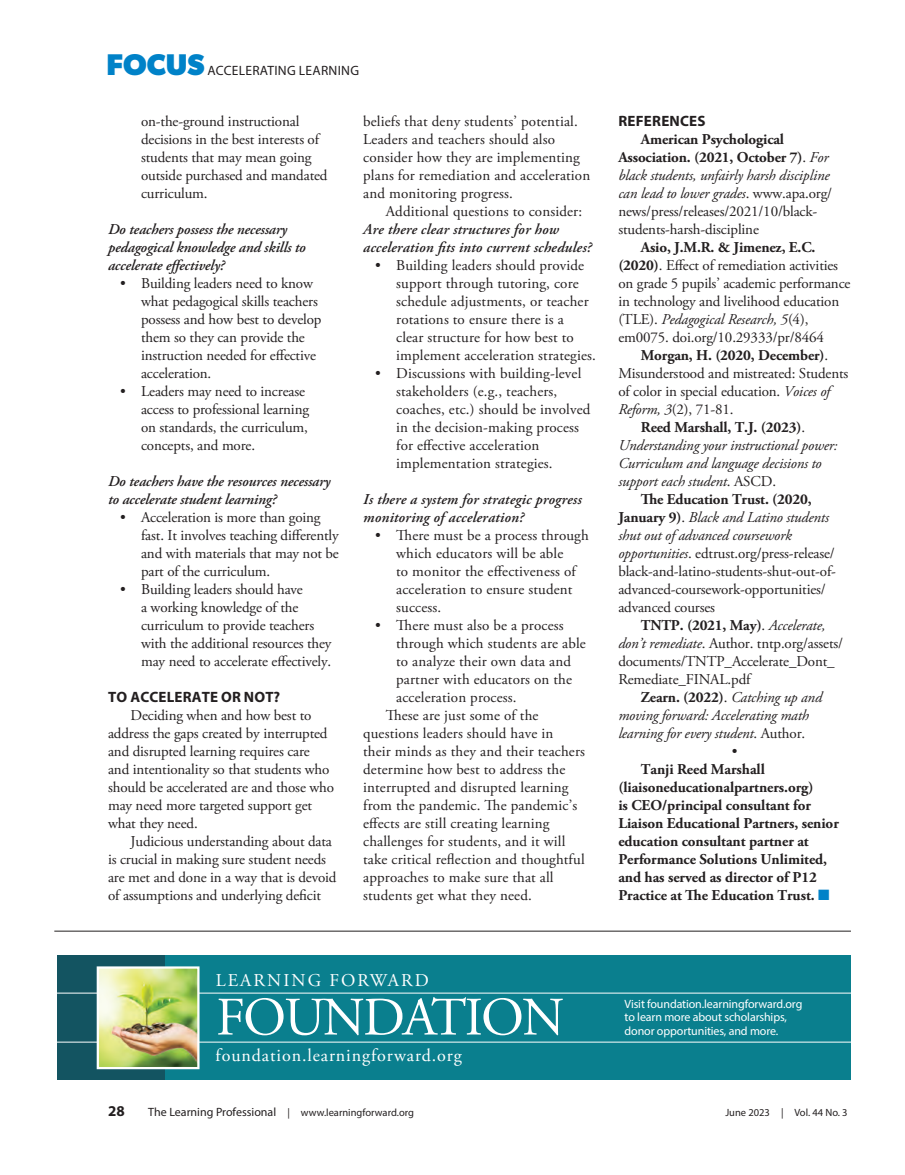
<style>
.page{position:relative;width:905px;height:1175px;background:#fff}
.page>*{position:absolute;margin:0;border:0;box-sizing:border-box;transform-origin:0 0}
.t1{font:54px "Adobe Garamond Pro";letter-spacing:-.035em;color:#fff}
.t2{font:700 30px "Gibson";color:#0082c8}
.t3{font:18px "Adobe Garamond Pro";letter-spacing:.05em;color:#fff}
.t4{font:18px "Adobe Garamond Pro";letter-spacing:.115em;color:#fff}
.body{font:15px/18px "Adobe Garamond Pro";letter-spacing:-.01em;color:#231f20}
.body-2{font:15px/18px "Adobe Garamond Pro";letter-spacing:.01em;color:#231f20}
.body-3{font:700 15px/18px "Adobe Garamond Pro";letter-spacing:-.005em;color:#231f20}
.body-4{font:italic 15px/18px "Adobe Garamond Pro";letter-spacing:-.01em;color:#231f20}
.body-5{font:italic 600 15px/18px "Adobe Garamond Pro";letter-spacing:-.01em;color:#231f20}
.body-6{font:italic 600 15px/18px "Adobe Garamond Pro";letter-spacing:.01em;color:#231f20}
.subhead{font:700 15px "Myriad Pro";letter-spacing:.01em;color:#231f20}
.t5{font:13.5px "Myriad Pro";letter-spacing:.02em;color:#231f20}
.t6{font:12px/13.5px "Myriad Pro";letter-spacing:-.01em;color:#fff}
.t7{font:10.5px "Myriad Pro";color:#231f20}
.s1{font-weight:700}
.s2{font-style:italic}
.s3{font-weight:700;font-style:normal}
.s4{font-style:normal}
.s5{color:#0082c8}
.s6{font-size:12px}
</style>
<div class="page">
<div style="left:57px;top:955px;width:108px;height:125px;background:#135461"></div>
<div style="left:165px;top:955px;width:685px;height:125px;background:#0a7f8e"></div>
<hr style="left:57px;top:992px;width:793px;height:1px;background:#fff">
<hr style="left:57px;top:1041px;width:793px;height:1px;background:#fff">
<img style="left:100px;top:969px;width:96px;height:97px">
<div style="left:97px;top:966px;width:102px;height:103px;border:2px solid #fff"></div>
<hr style="left:54px;top:930px;width:796px;height:1px;background:#231f20">
<p class="t2" style="left:106px;top:47px;width:99px">FOCUS</p>
<p class="t5" style="left:208px;top:62px;width:153px">ACCELERATING LEARNING</p>
<p class="body" style="left:141px;top:113px;width:188px">on-the-ground instructional decisions in the best interests of students that may mean going outside purchased and mandated curriculum.</p>
<p class="body-5" style="left:108px;top:220px;width:199px">Do teachers possess the necessary pedagogical knowledge and skills to accelerate effectively?</p>
<p class="body" style="left:141px;top:275px;width:182px;text-indent:-21px">• Building leaders need to know what pedagogical skills teachers possess and how best to develop them so they can provide the instruction needed for effective acceleration.</p>
<p class="body" style="left:141px;top:383px;width:169px;text-indent:-21px">• Leaders may need to increase access to professional learning on standards, the curriculum, concepts, and more.</p>
<p class="body-5" style="left:108px;top:472px;width:224px">Do teachers have the resources necessary to accelerate student learning?</p>
<p class="body" style="left:141px;top:509px;width:199px;text-indent:-21px">• Acceleration is more than going fast. It involves teaching differently and with materials that may not be part of the curriculum.</p>
<p class="body" style="left:141px;top:581px;width:192px;text-indent:-21px">• Building leaders should have<br>a working knowledge of the curriculum to provide teachers with the additional resources they may need to accelerate effectively.</p>
<p class="subhead" style="left:108px;top:687px;width:174px">TO ACCELERATE OR NOT?</p>
<p class="body" style="left:108px;top:707px;width:227px;text-indent:22px">Deciding when and how best to address the gaps created by interrupted and disrupted learning requires care and intentionality so that students who should be accelerated are and those who may need more targeted support get what they need.</p>
<p class="body" style="left:108px;top:833px;width:230px;text-indent:22px">Judicious understanding about data is crucial in making sure student needs are met and done in a way that is devoid of assumptions and underlying deficit</p>
<p class="body-2" style="left:363px;top:113px;width:228px">beliefs that deny students’ potential.<br>Leaders and teachers should also consider how they are implementing plans for remediation and acceleration and monitoring progress.</p>
<p class="body-2" style="left:386px;top:203px;width:198px">Additional questions to consider:</p>
<p class="body-6" style="left:363px;top:220px;width:230px">Are there clear structures for how acceleration fits into current schedules?</p>
<p class="body-2" style="left:396px;top:257px;width:201px;text-indent:-21px">• Building leaders should provide support through tutoring, core schedule adjustments, or teacher rotations to ensure there is a<br>clear structure for how best to implement acceleration strategies.</p>
<p class="body-2" style="left:396px;top:365px;width:196px;text-indent:-21px">• Discussions with building-level stakeholders (e.g., teachers, coaches, etc.) should be involved in the decision-making process for effective acceleration implementation strategies.</p>
<p class="body-6" style="left:363px;top:490px;width:220px">Is there a system for strategic progress monitoring of acceleration?</p>
<p class="body-2" style="left:396px;top:527px;width:194px;text-indent:-21px">• There must be a process through which educators will be able<br>to monitor the effectiveness of acceleration to ensure student success.</p>
<p class="body-2" style="left:396px;top:617px;width:191px;text-indent:-21px">• There must also be a process through which students are able to analyze their own data and partner with educators on the acceleration process.</p>
<p class="body-2" style="left:363px;top:707px;width:223px;text-indent:22px">These are just some of the questions leaders should have in<br>their minds as they and their teachers determine how best to address the interrupted and disrupted learning from the pandemic. The pandemic’s effects are still creating learning challenges for students, and it will take critical reflection and thoughtful approaches to make sure that all students get what they need.</p>
<p class="subhead" style="left:618px;top:111px;width:89px">REFERENCES</p>
<p class="body" style="left:618px;top:131px;width:215px;text-indent:22px"><span class="s1">American Psychological Association. (2021, October 7)</span>. <span class="s2">For black students, unfairly harsh discipline can lead to lower grades</span>. www.apa.org/ news/press/releases/2021/10/black&shy;students-harsh-discipline</p>
<p class="body" style="left:618px;top:239px;width:234px;text-indent:22px"><span class="s1">Asio, J.M.R. &amp; Jimenez, E.C. (2020)</span>. Effect of remediation activities on grade 5 pupils’ academic performance in technology and livelihood education (TLE). <span class="s2">Pedagogical Research, 5</span>(4), em0075. doi.org/10.29333/pr/8464</p>
<p class="body" style="left:618px;top:347px;width:231px;text-indent:22px"><span class="s1">Morgan, H. (2020, December)</span>.<br>Misunderstood and mistreated: Students of color in special education. <span class="s2">Voices of Reform, 3</span>(2), 71-81.</p>
<p class="body-4" style="left:618px;top:419px;width:221px;text-indent:22px"><span class="s3">Reed Marshall, T.J. (2023)</span><span class="s4">.<br></span>Understanding your instructional power:<br>Curriculum and language decisions to support each student<span class="s4">. ASCD.</span></p>
<p class="body" style="left:618px;top:491px;width:219px;text-indent:22px"><span class="s1">The Education Trust. (2020, January 9)</span>. <span class="s2">Black and Latino students shut out of advanced coursework opportunities</span>. edtrust.org/press-release/ black-and-latino-students-shut-out-of&shy;advanced-coursework-opportunities/ advanced courses</p>
<p class="body" style="left:618px;top:617px;width:226px;text-indent:22px"><span class="s1">TNTP. (2021, May)</span>. <span class="s2">Accelerate, don’t remediate</span>. Author. tntp.org/assets/ documents/TNTP_Accelerate_Dont_ Remediate_FINAL.pdf</p>
<p class="body-4" style="left:618px;top:689px;width:205px;text-indent:22px"><span class="s3">Zearn. (2022)</span><span class="s4">.</span> Catching up and moving forward: Accelerating math learning for every student<span class="s4">. Author.</span></p>
<p class="body" style="left:731px;top:743px;width:7px">•</p>
<p class="body-3" style="left:618px;top:761px;width:222px;text-indent:22px">Tanji Reed Marshall (liaisoneducationalpartners.org)<br>is CEO/principal consultant for Liaison Educational Partners, senior education consultant partner at Performance Solutions Unlimited, and has served as director of P12<br>Practice at The Education Trust. <span class="s5">■</span></p>
<p class="t4" style="left:216px;top:970px;width:215px">LEARNING FORWARD</p>
<p class="t1" style="left:216px;top:985px;width:350px">FOUNDATION</p>
<p class="t3" style="left:215px;top:1045px;width:248px">foundation.learningforward.org</p>
<p class="t6" style="left:624px;top:996px;width:179px">Visit foundation.learningforward.org to learn more about scholarships, donor opportunities, and more.</p>
<p class="subhead" style="left:108px;top:1101px;width:18px">28</p>
<p class="t7" style="left:148px;top:1106px;width:267px"><span class="s6">The Learning Professional</span> | www.learningforward.org</p>
<p class="t7" style="left:725px;top:1106px;width:124px">June 2023 | Vol. 44 No. 3</p>
</div>
